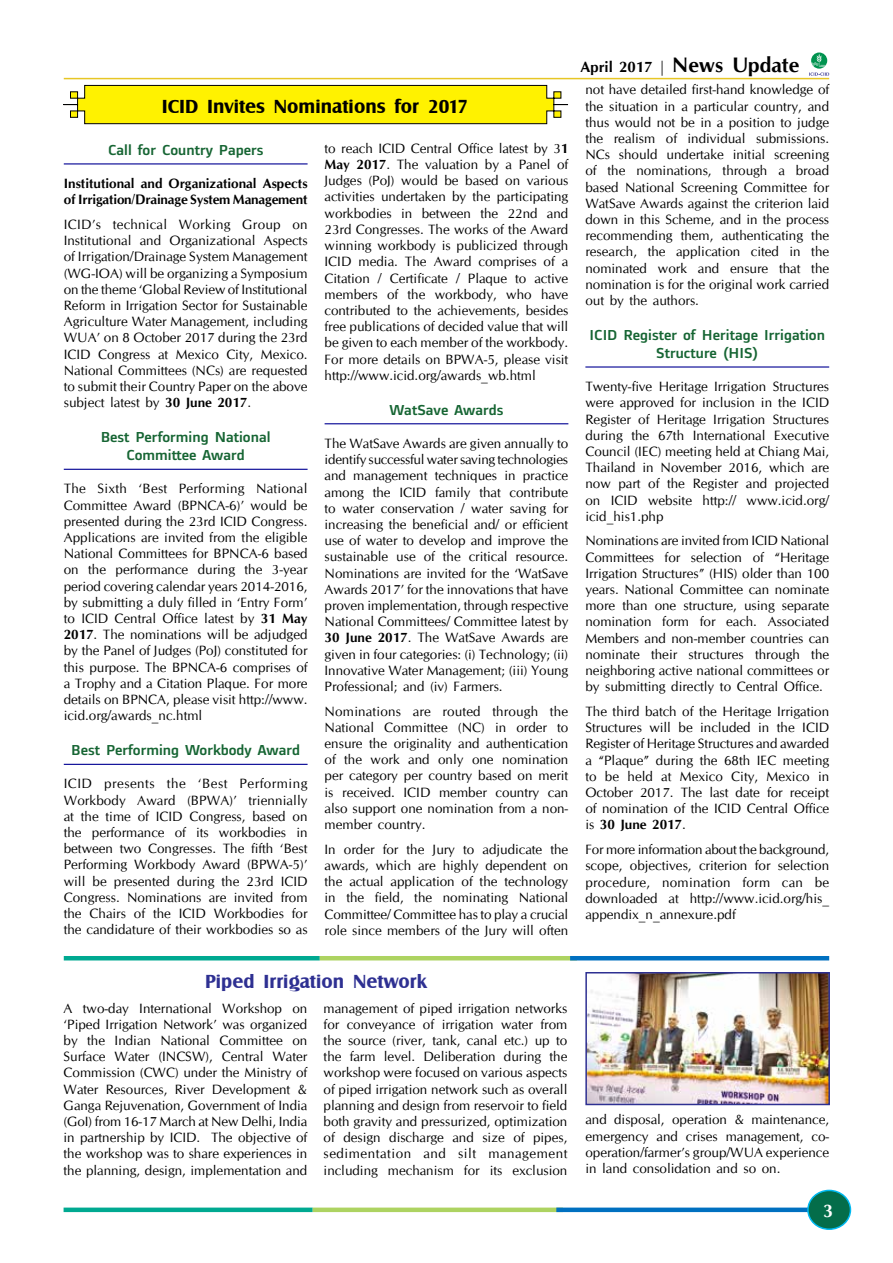
<style>
.page{position:relative;width:893px;height:1263px;background:#fff}
.page>*{position:absolute;margin:0;border:0;box-sizing:border-box;transform-origin:0 0}
.t1{font:700 19.5px "Castle T";color:#000}
.t2{font:700 19.5px "Castle T";color:#2e3092}
.t3{font:700 18px "CG Omega";color:#fff}
.t4{font:500 15px/18px "Alstom";color:#166533;text-align:center;scale:1.1 1}
.t5{font:700 15px "CG Omega";color:#000}
.t6{font:13.5px/16.2px "CG Omega";color:#000;text-align:justify}
.t7{font:700 13.5px/16.2px "CG Omega";color:#000}
.s1{font-weight:700}
.s2{font-size:21px}
</style>
<div class="page">
<div style="left:64px;top:1207px;width:249px;height:5px;background:#00a991"></div>
<div style="left:313px;top:1207px;width:250px;height:5px;background:#add361"></div>
<div style="left:556px;top:1207px;width:252px;height:5px;background:#0070c0"></div>
<div style="left:808px;top:1190px;width:42px;height:39px;background:#046d4a;border-radius:50%"></div>
<div style="left:807px;top:1190px;width:44px;height:40px;border:2px solid #00b9f1;border-radius:50%"></div>
<svg style="left:809px;top:54px;width:20px;height:22px"></svg>
<hr style="left:64px;top:78px;width:765px;height:1px;background:#e7c625">
<hr style="left:585px;top:366px;width:244px;height:2px;background:#000093">
<hr style="left:325px;top:423px;width:243px;height:1px;background:#000093">
<hr style="left:64px;top:163px;width:244px;height:1px;background:#000093">
<hr style="left:64px;top:469px;width:244px;height:1px;background:#000093">
<hr style="left:64px;top:764px;width:244px;height:1px;background:#000093">
<img style="left:588px;top:975px;width:239px;height:127px">
<div style="left:585px;top:972px;width:245px;height:133px;border:2px solid #2e3092"></div>
<svg style="left:63px;top:85px;width:506px;height:39px;background:#f1e610"></svg>
<hr style="left:64px;top:956px;width:256px;height:4px;background:#00a991">
<hr style="left:320px;top:956px;width:257px;height:4px;background:#add361">
<hr style="left:570px;top:956px;width:259px;height:4px;background:#0070c0">
<h1 class="t1" style="left:162px;top:95px;width:308px">ICID Invites Nominations for 2017</h1>
<p class="t4" style="left:108px;top:140px;width:143px">Call for Country Papers</p>
<p class="t7" style="left:64px;top:175px;width:245px">Institutional and Organizational Aspects of Irrigation/Drainage System Management</p>
<p class="t6" style="left:64px;top:216px;width:245px">ICID’s technical Working Group on Institutional and Organizational Aspects of Irrigation/Drainage System Management (WG-IOA) will be organizing a Symposium on the theme ‘Global Review of Institutional Reform in Irrigation Sector for Sustainable Agriculture Water Management, including WUA’ on 8 October 2017 during the 23rd ICID Congress at Mexico City, Mexico.<br>National Committees (NCs) are requested to submit their Country Paper on the above subject latest by <span class="s1">30 June 2017</span>.</p>
<p class="t4" style="left:101px;top:427px;width:156px">Best Performing National<br>Committee Award</p>
<p class="t6" style="left:64px;top:481px;width:245px">The Sixth ‘Best Performing National Committee Award (BPNCA-6)’ would be presented during the 23rd ICID Congress.<br>Applications are invited from the eligible National Committees for BPNCA-6 based on the performance during the 3-year period covering calendar years 2014-2016, by submitting a duly filled in ‘Entry Form’ to ICID Central Office latest by <span class="s1">31 May 2017</span>. The nominations will be adjudged by the Panel of Judges (PoJ) constituted for this purpose. The BPNCA-6 comprises of a Trophy and a Citation Plaque. For more details on BPNCA, please visit http://www. icid.org/awards_nc.html</p>
<p class="t4" style="left:71px;top:740px;width:209px">Best Performing Workbody Award</p>
<p class="t6" style="left:64px;top:776px;width:245px">ICID presents the ‘Best Performing Workbody Award (BPWA)’ triennially at the time of ICID Congress, based on the performance of its workbodies in between two Congresses. The fifth ‘Best Performing Workbody Award (BPWA-5)’ will be presented during the 23rd ICID Congress. Nominations are invited from the Chairs of the ICID Workbodies for the candidature of their workbodies so as</p>
<p class="t6" style="left:325px;top:140px;width:245px">to reach ICID Central Office latest by 3<span class="s1">1<br>May 2017</span>. The valuation by a Panel of Judges (PoJ) would be based on various activities undertaken by the participating workbodies in between the 22nd and 23rd Congresses. The works of the Award winning workbody is publicized through ICID media. The Award comprises of a Citation / Certificate / Plaque to active members of the workbody, who have contributed to the achievements, besides free publications of decided value that will be given to each member of the workbody.<br>For more details on BPWA-5, please visit http://www.icid.org/awards_wb.html</p>
<p class="t4" style="left:390px;top:400px;width:105px">WatSave Awards</p>
<p class="t6" style="left:325px;top:435px;width:245px">The WatSave Awards are given annually to identify successful water saving technologies and management techniques in practice among the ICID family that contribute to water conservation / water saving for increasing the beneficial and/ or efficient use of water to develop and improve the sustainable use of the critical resource.<br>Nominations are invited for the ‘WatSave Awards 2017’ for the innovations that have proven implementation, through respective National Committees/ Committee latest by <span class="s1">30 June 2017</span>. The WatSave Awards are given in four categories: (i) Technology; (ii)<br>Innovative Water Management; (iii) Young Professional; and (iv) Farmers.</p>
<p class="t6" style="left:325px;top:703px;width:245px">Nominations are routed through the National Committee (NC) in order to ensure the originality and authentication of the work and only one nomination per category per country based on merit is received. ICID member country can also support one nomination from a non&shy;member country.</p>
<p class="t6" style="left:325px;top:841px;width:245px">In order for the Jury to adjudicate the awards, which are highly dependent on the actual application of the technology in the field, the nominating National Committee/ Committee has to play a crucial role since members of the Jury will often</p>
<p class="t5" style="left:580px;top:57px;width:220px">April 2017 | <span class="s2">News Update</span></p>
<p class="t6" style="left:585px;top:82px;width:245px">not have detailed first-hand knowledge of the situation in a particular country, and thus would not be in a position to judge the realism of individual submissions.<br>NCs should undertake initial screening of the nominations, through a broad based National Screening Committee for WatSave Awards against the criterion laid down in this Scheme, and in the process recommending them, authenticating the research, the application cited in the nominated work and ensure that the nomination is for the original work carried out by the authors.</p>
<p class="t4" style="left:590px;top:325px;width:216px">ICID Register of Heritage Irrigation<br>Structure (HIS)</p>
<p class="t6" style="left:585px;top:379px;width:245px">Twenty-five Heritage Irrigation Structures were approved for inclusion in the ICID Register of Heritage Irrigation Structures during the 67th International Executive Council (IEC) meeting held at Chiang Mai, Thailand in November 2016, which are now part of the Register and projected on ICID website http:// www.icid.org/ icid_his1.php</p>
<p class="t6" style="left:585px;top:533px;width:245px">Nominations are invited from ICID National Committees for selection of “Heritage Irrigation Structures” (HIS) older than 100 years. National Committee can nominate more than one structure, using separate nomination form for each. Associated Members and non-member countries can nominate their structures through the neighboring active national committees or by submitting directly to Central Office.</p>
<p class="t6" style="left:585px;top:703px;width:245px">The third batch of the Heritage Irrigation Structures will be included in the ICID Register of Heritage Structures and awarded a “Plaque” during the 68th IEC meeting to be held at Mexico City, Mexico in October 2017. The last date for receipt of nomination of the ICID Central Office is <span class="s1">30 June 2017</span>.</p>
<p class="t6" style="left:585px;top:841px;width:245px">For more information about the background, scope, objectives, criterion for selection procedure, nomination form can be downloaded at http://www.icid.org/his_ appendix_n_annexure.pdf</p>
<h1 class="t2" style="left:205px;top:970px;width:223px">Piped Irrigation Network</h1>
<p class="t6" style="left:324px;top:1000px;width:245px">management of piped irrigation networks for conveyance of irrigation water from the source (river, tank, canal etc.) up to the farm level. Deliberation during the workshop were focused on various aspects of piped irrigation network such as overall planning and design from reservoir to field both gravity and pressurized, optimization of design discharge and size of pipes, sedimentation and silt management including mechanism for its exclusion</p>
<p class="t6" style="left:64px;top:1000px;width:245px">A two-day International Workshop on ‘Piped Irrigation Network’ was organized by the Indian National Committee on Surface Water (INCSW), Central Water Commission (CWC) under the Ministry of Water Resources, River Development &amp; Ganga Rejuvenation, Government of India (GoI) from 16-17 March at New Delhi, India in partnership by ICID. The objective of the workshop was to share experiences in the planning, design, implementation and</p>
<p class="t6" style="left:585px;top:1112px;width:245px">and disposal, operation &amp; maintenance, emergency and crises management, co&shy;operation/farmer’s group/WUA experience in land consolidation and so on.</p>
<h2 class="t3" style="left:823px;top:1199px;width:11px">3</h2>
</div>
